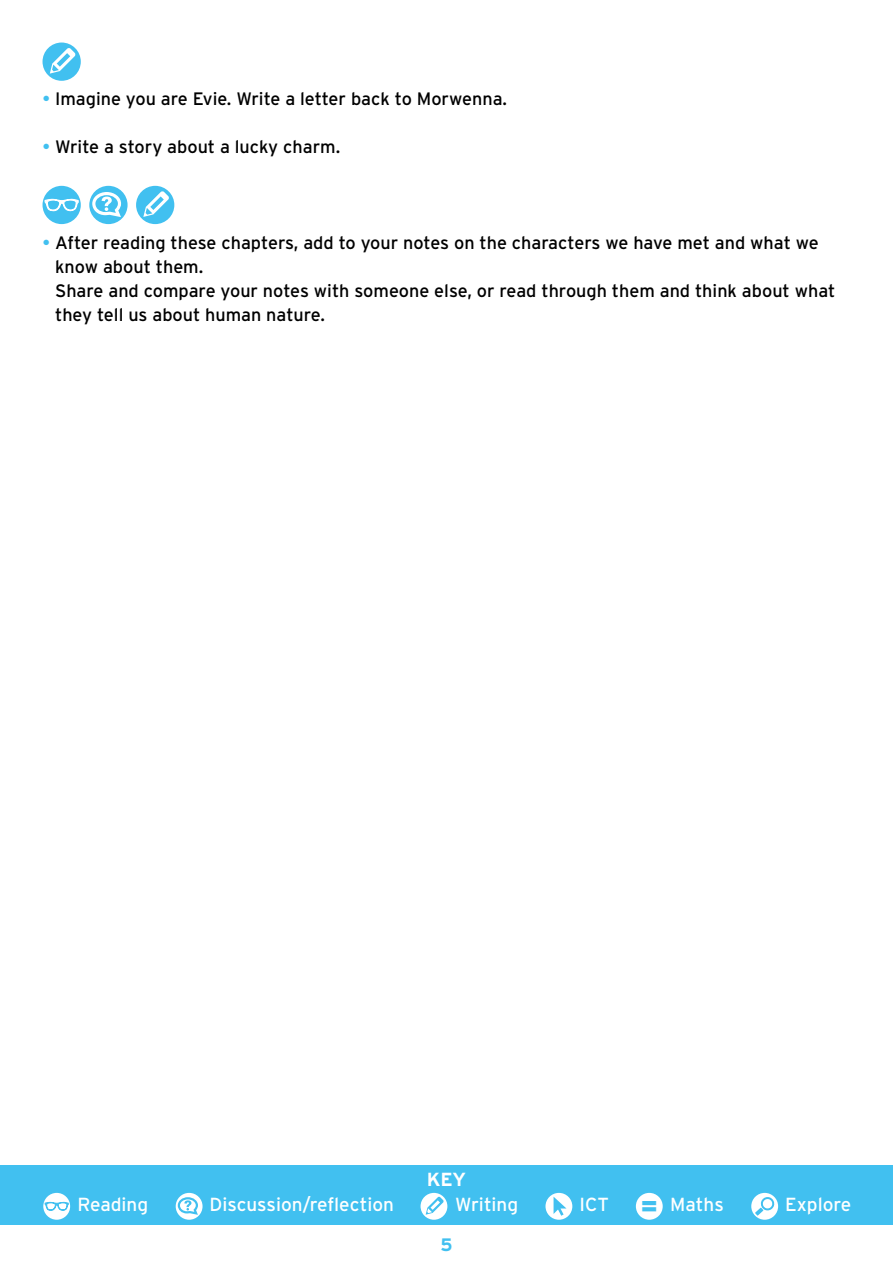
<style>
.page{position:relative;width:893px;height:1263px;background:#fff}
.page>*{position:absolute;margin:0;border:0;box-sizing:border-box;transform-origin:0 0}
.t1{font:900 22.65px "Interstate";color:#41c0f0;scale:1.25 1}
.t2{font:18.9px "Interstate";color:#fff}
.t3{font:700 18.9px "Interstate";color:#fff}
.t4{font:18px/24px "Interstate";color:#000}
.t5{font:700 18px "Interstate";color:#41c0f0}
.s1{color:#41c0f0}
</style>
<div class="page">
<div style="left:43px;top:43px;width:38px;height:38px;background:#41c0f0;border-radius:50%"></div>
<svg style="left:50px;top:48px;width:26px;height:26px"></svg>
<div style="left:136px;top:186px;width:38px;height:38px;background:#41c0f0;border-radius:50%"></div>
<svg style="left:143px;top:191px;width:26px;height:26px"></svg>
<div style="left:89px;top:186px;width:39px;height:38px;background:#41c0f0;border-radius:50%"></div>
<svg style="left:92px;top:192px;width:29px;height:25px"></svg>
<div style="left:43px;top:186px;width:38px;height:38px;background:#41c0f0;border-radius:50%"></div>
<svg style="left:44px;top:198px;width:36px;height:15px"></svg>
<div style="left:0;top:1165px;width:893px;height:60px;background:#41c0f0"></div>
<svg style="left:751px;top:1193px;width:27px;height:27px"></svg>
<svg style="left:755px;top:1197px;width:20px;height:18px"></svg>
<div style="left:421px;top:1193px;width:26px;height:27px;background:#fff;border-radius:50%"></div>
<svg style="left:426px;top:1196px;width:18px;height:19px"></svg>
<svg style="left:176px;top:1193px;width:27px;height:27px"></svg>
<svg style="left:178px;top:1197px;width:20px;height:18px"></svg>
<div style="left:636px;top:1193px;width:27px;height:27px;background:#fff;border-radius:50%"></div>
<svg style="left:545px;top:1193px;width:27px;height:27px"></svg>
<svg style="left:554px;top:1196px;width:12px;height:20px"></svg>
<div style="left:43px;top:1193px;width:27px;height:27px;background:#fff;border-radius:50%"></div>
<svg style="left:44px;top:1201px;width:25px;height:19px"></svg>
<p class="t4" style="left:43px;top:87px;width:466px"><span class="s1">•</span> Imagine you are Evie. Write a letter back to Morwenna.</p>
<p class="t4" style="left:43px;top:135px;width:299px"><span class="s1">•</span> Write a story about a lucky charm.</p>
<p class="t4" style="left:55px;top:231px;width:782px;text-indent:-13px"><span class="s1">•</span> After reading these chapters, add to your notes on the characters we have met and what we know about them.<br>Share and compare your notes with someone else, or read through them and think about what they tell us about human nature.</p>
<p class="t3" style="left:427px;top:1168px;width:41px">KEY</p>
<p class="t2" style="left:77px;top:1194px;width:72px">Reading</p>
<p class="t2" style="left:210px;top:1194px;width:186px">Discussion/reflection</p>
<p class="t2" style="left:455px;top:1194px;width:64px">Writing</p>
<p class="t2" style="left:580px;top:1194px;width:31px">ICT</p>
<p class="t2" style="left:670px;top:1194px;width:55px">Maths</p>
<p class="t2" style="left:785px;top:1194px;width:68px">Explore</p>
<p class="t1" style="left:640px;top:1193px;width:16px">=</p>
<p class="t5" style="left:440px;top:1235px;width:14px">5</p>
</div>
